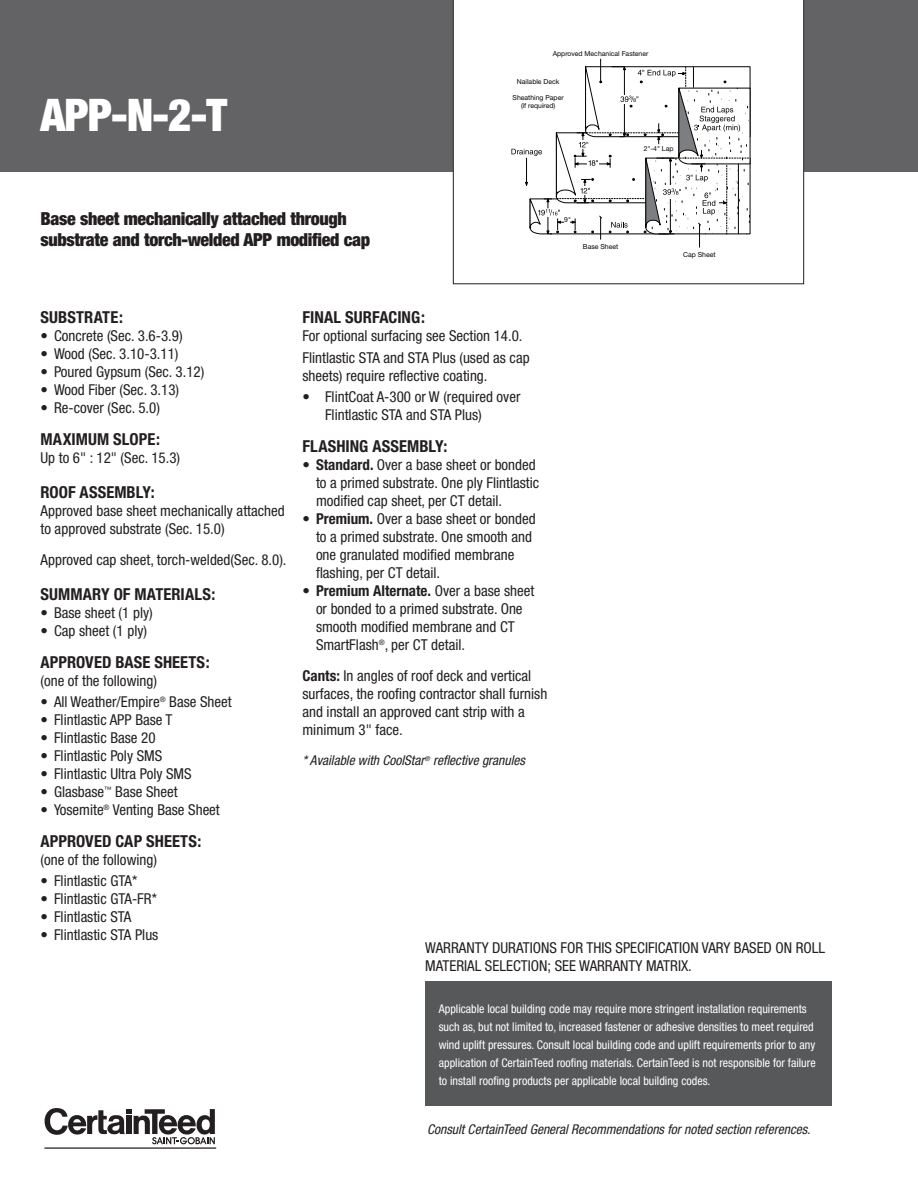
<style>
.page{position:relative;width:918px;height:1188px;background:#fff}
.page>*{position:absolute;margin:0;border:0;box-sizing:border-box;transform-origin:0 0}
.TITLE_-_spec_sheet{font:900 condensed 45px "Helvetica Neue";color:#fff}
.SUBTITLE_-_spec_shee{font:900 condensed 18px/21px "Helvetica Neue";letter-spacing:-.02em;color:#231f20}
.CATEGORY__-_spec_she{font:700 condensed 16.5px "Helvetica Neue";letter-spacing:.005em;color:#231f20}
.BODY_-_spec_sheet{font:condensed 15px/18px "Helvetica Neue";color:#231f20}
.SEE_WARRANTY{font:condensed 15px/18px "Helvetica Neue";color:#231f20}
.BODY_-_spec_sheet-2{font:italic condensed 13.5px "Helvetica Neue";color:#231f20}
.BULLETED__LIST_-spec{font:condensed 12px/18px "Helvetica Neue";color:#fff}
.t1{font:6.9px/8.2px "Helvetica Neue";color:#040503;text-align:center}
.s1{font-weight:700}
</style>
<div class="page">
<hr style="left:44px;top:1147px;width:172px;height:2px;background:#231f20">
<svg style="left:44px;top:1108px;width:171px;height:36px"></svg>
<div style="left:0;top:0;width:918px;height:172px;background:#636366"></div>
<svg style="left:453px;top:0;width:351px;height:284px"></svg>
<div style="left:425px;top:982px;width:407px;height:124px;background:#57585a"></div>
<p class="TITLE_-_spec_sheet" style="left:40px;top:87px;width:188px">APP-N-2-T</p>
<p class="SUBTITLE_-_spec_shee" style="left:40px;top:208px;width:331px">Base sheet mechanically attached through substrate and torch-welded APP modified cap</p>
<p class="t1" style="left:553px;top:49px;width:97px">Approved Mechanical Fastener</p>
<p class="t1" style="left:517px;top:77px;width:44px">Nailable Deck</p>
<p class="t1" style="left:513px;top:93px;width:53px">Sheathing Paper (if required)</p>
<p class="t1" style="left:644px;top:144px;width:31px">2"-4" Lap</p>
<p class="t1" style="left:564px;top:215px;width:8px">9"</p>
<p class="t1" style="left:583px;top:242px;width:37px">Base Sheet</p>
<p class="t1" style="left:683px;top:250px;width:34px">Cap Sheet</p>
<p class="CATEGORY__-_spec_she" style="left:40px;top:307px;width:84px">SUBSTRATE:</p>
<p class="BODY_-_spec_sheet" style="left:40px;top:327px;width:144px">• Concrete (Sec. 3.6-3.9)</p>
<p class="BODY_-_spec_sheet" style="left:40px;top:345px;width:140px">• Wood (Sec. 3.10-3.11)</p>
<p class="BODY_-_spec_sheet" style="left:40px;top:363px;width:165px">• Poured Gypsum (Sec. 3.12)</p>
<p class="BODY_-_spec_sheet" style="left:40px;top:381px;width:140px">• Wood Fiber (Sec. 3.13)</p>
<p class="BODY_-_spec_sheet" style="left:40px;top:399px;width:121px">• Re-cover (Sec. 5.0)</p>
<p class="CATEGORY__-_spec_she" style="left:40px;top:429px;width:121px">MAXIMUM SLOPE:</p>
<p class="BODY_-_spec_sheet" style="left:40px;top:448px;width:141px">Up to 6" : 12" (Sec. 15.3)</p>
<p class="CATEGORY__-_spec_she" style="left:40px;top:482px;width:116px">ROOF ASSEMBLY:</p>
<p class="BODY_-_spec_sheet" style="left:40px;top:501px;width:246px">Approved base sheet mechanically attached to approved substrate (Sec. 15.0)</p>
<p class="BODY_-_spec_sheet" style="left:40px;top:551px;width:248px">Approved cap sheet, torch-welded(Sec. 8.0).</p>
<p class="CATEGORY__-_spec_she" style="left:40px;top:584px;width:177px">SUMMARY OF MATERIALS:</p>
<p class="BODY_-_spec_sheet" style="left:40px;top:604px;width:114px">• Base sheet (1 ply)</p>
<p class="BODY_-_spec_sheet" style="left:40px;top:622px;width:108px">• Cap sheet (1 ply)</p>
<p class="CATEGORY__-_spec_she" style="left:40px;top:652px;width:171px">APPROVED BASE SHEETS:</p>
<p class="BODY_-_spec_sheet" style="left:40px;top:671px;width:118px">(one of the following)</p>
<p class="BODY_-_spec_sheet" style="left:40px;top:693px;width:193px">• All Weather/Empire<sup>®</sup> Base Sheet</p>
<p class="BODY_-_spec_sheet" style="left:40px;top:711px;width:134px">• Flintlastic APP Base T</p>
<p class="BODY_-_spec_sheet" style="left:40px;top:729px;width:117px">• Flintlastic Base 20</p>
<p class="BODY_-_spec_sheet" style="left:40px;top:747px;width:123px">• Flintlastic Poly SMS</p>
<p class="BODY_-_spec_sheet" style="left:40px;top:765px;width:153px">• Flintlastic Ultra Poly SMS</p>
<p class="BODY_-_spec_sheet" style="left:40px;top:783px;width:139px">• Glasbase<sup>™</sup> Base Sheet</p>
<p class="BODY_-_spec_sheet" style="left:40px;top:801px;width:181px">• Yosemite<sup>®</sup> Venting Base Sheet</p>
<p class="CATEGORY__-_spec_she" style="left:40px;top:831px;width:163px">APPROVED CAP SHEETS:</p>
<p class="BODY_-_spec_sheet" style="left:40px;top:850px;width:118px">(one of the following)</p>
<p class="BODY_-_spec_sheet" style="left:40px;top:872px;width:98px">• Flintlastic GTA*</p>
<p class="BODY_-_spec_sheet" style="left:40px;top:890px;width:118px">• Flintlastic GTA-FR*</p>
<p class="BODY_-_spec_sheet" style="left:40px;top:908px;width:92px">• Flintlastic STA</p>
<p class="BODY_-_spec_sheet" style="left:40px;top:926px;width:119px">• Flintlastic STA Plus</p>
<p class="CATEGORY__-_spec_she" style="left:303px;top:307px;width:124px">FINAL SURFACING:</p>
<p class="BODY_-_spec_sheet" style="left:303px;top:327px;width:222px">For optional surfacing see Section 14.0.</p>
<p class="BODY_-_spec_sheet" style="left:303px;top:348px;width:229px">Flintlastic STA and STA Plus (used as cap sheets) require reflective coating.</p>
<p class="BODY_-_spec_sheet" style="left:325px;top:388px;width:197px;text-indent:-22px">• FlintCoat A-300 or W (required over<br>Flintlastic STA and STA Plus)</p>
<p class="CATEGORY__-_spec_she" style="left:303px;top:436px;width:147px">FLASHING ASSEMBLY:</p>
<p class="BODY_-_spec_sheet" style="left:316px;top:455px;width:225px;text-indent:-14px">• <span class="s1">Standard.</span> Over a base sheet or bonded to a primed substrate. One ply Flintlastic modified cap sheet, per CT detail.</p>
<p class="BODY_-_spec_sheet" style="left:316px;top:509px;width:221px;text-indent:-14px">• <span class="s1">Premium.</span> Over a base sheet or bonded to a primed substrate. One smooth and one granulated modified membrane flashing, per CT detail.</p>
<p class="BODY_-_spec_sheet" style="left:316px;top:581px;width:220px;text-indent:-14px">• <span class="s1">Premium Alternate.</span> Over a base sheet or bonded to a primed substrate. One smooth modified membrane and CT SmartFlash<sup>®</sup>, per CT detail.</p>
<p class="BODY_-_spec_sheet" style="left:303px;top:667px;width:246px"><span class="s1">Cants:</span> In angles of roof deck and vertical surfaces, the roofing contractor shall furnish and install an approved cant strip with a minimum 3" face.</p>
<p class="BODY_-_spec_sheet-2" style="left:303px;top:753px;width:224px">* Available with CoolStar<sup>®</sup> reflective granules</p>
<p class="SEE_WARRANTY" style="left:425px;top:939px;width:402px">WARRANTY DURATIONS FOR THIS SPECIFICATION VARY BASED ON ROLL<br>MATERIAL SELECTION; SEE WARRANTY MATRIX.</p>
<p class="BULLETED__LIST_-spec" style="left:439px;top:999px;width:379px">Applicable local building code may require more stringent installation requirements such as, but not limited to, increased fastener or adhesive densities to meet required wind uplift pressures. Consult local building code and uplift requirements prior to any application of CertainTeed roofing materials. CertainTeed is not responsible for failure to install roofing products per applicable local building codes.</p>
<p class="BODY_-_spec_sheet-2" style="left:427px;top:1121px;width:385px">Consult CertainTeed General Recommendations for noted section references.</p>
</div>
